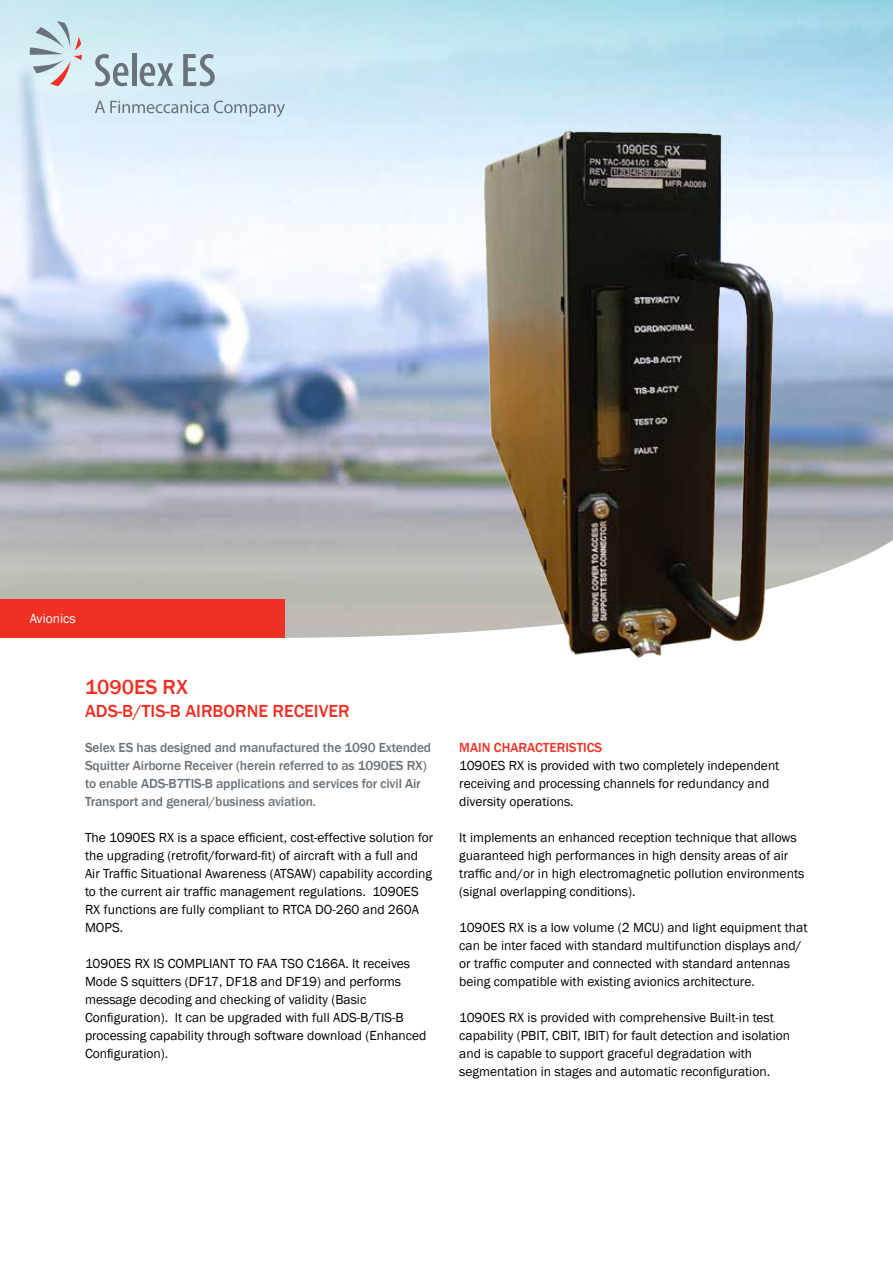
<style>
.page{position:relative;width:893px;height:1263px;background:#fff}
.page>*{position:absolute;margin:0;border:0;box-sizing:border-box;transform-origin:0 0}
.t1{font:500 21px "Franklin Gothic";color:#ee3124}
.t2{font:500 18px "Franklin Gothic";color:#ee3124}
.t3{font:13.5px/18px "Franklin Gothic";color:#000}
.t4{font:500 13.5px/18px "Franklin Gothic";letter-spacing:-.01em;color:#6a737b}
.t5{font:500 13.5px "Franklin Gothic";color:#ee3124}
.t6{font:13.5px "Franklin Gothic";color:#fff}
</style>
<div class="page">
<img style="left:0;top:0;width:893px;height:638px">
<img style="left:434px;top:96px;width:387px;height:562px">
<svg style="left:95px;top:101px;width:190px;height:16px;background:#bed2dd"></svg>
<svg style="left:30px;top:21px;width:52px;height:65px;background:#c7d2d9"></svg>
<svg style="left:95px;top:54px;width:33px;height:32px"></svg>
<hr style="left:132px;top:53px;width:4px;height:33px;background:#6a737b">
<svg style="left:140px;top:63px;width:33px;height:23px"></svg>
<svg style="left:183px;top:54px;width:32px;height:32px"></svg>
<div style="left:0;top:600px;width:285px;height:38px;background:#ee3124"></div>
<p class="t6" style="left:30px;top:611px;width:48px">Avionics</p>
<h1 class="t1" style="left:85px;top:674px;width:104px">1090ES RX</h1>
<h2 class="t2" style="left:85px;top:700px;width:266px">ADS-B/TIS-B AIRBORNE RECEIVER</h2>
<p class="t4" style="left:85px;top:739px;width:348px">Selex ES has designed and manufactured the 1090 Extended Squitter Airborne Receiver (herein referred to as 1090ES RX) to enable ADS-B7TIS-B applications and services for civil Air Transport and general/business aviation.</p>
<p class="t3" style="left:85px;top:829px;width:350px">The 1090ES RX is a space efficient, cost-effective solution for the upgrading (retrofit/forward-fit) of aircraft with a full and Air Traffic Situational Awareness (ATSAW) capability according to the current air traffic management regulations. 1090ES RX functions are fully compliant to RTCA DO-260 and 260A MOPS.</p>
<p class="t3" style="left:85px;top:955px;width:343px">1090ES RX IS COMPLIANT TO FAA TSO C166A. It receives Mode S squitters (DF17, DF18 and DF19) and performs message decoding and checking of validity (Basic Configuration). It can be upgraded with full ADS-B/TIS-B processing capability through software download (Enhanced Configuration).</p>
<p class="t5" style="left:459px;top:739px;width:145px">MAIN CHARACTERISTICS</p>
<p class="t3" style="left:459px;top:757px;width:322px">1090ES RX is provided with two completely independent receiving and processing channels for redundancy and diversity operations.</p>
<p class="t3" style="left:459px;top:829px;width:347px">It implements an enhanced reception technique that allows guaranteed high performances in high density areas of air traffic and/or in high electromagnetic pollution environments (signal overlapping conditions).</p>
<p class="t3" style="left:459px;top:919px;width:350px">1090ES RX is a low volume (2 MCU) and light equipment that can be inter faced with standard multifunction displays and/ or traffic computer and connected with standard antennas being compatible with existing avionics architecture.</p>
<p class="t3" style="left:459px;top:1009px;width:332px">1090ES RX is provided with comprehensive Built-in test capability (PBIT, CBIT, IBIT) for fault detection and isolation and is capable to support graceful degradation with segmentation in stages and automatic reconfiguration.</p>
</div>
